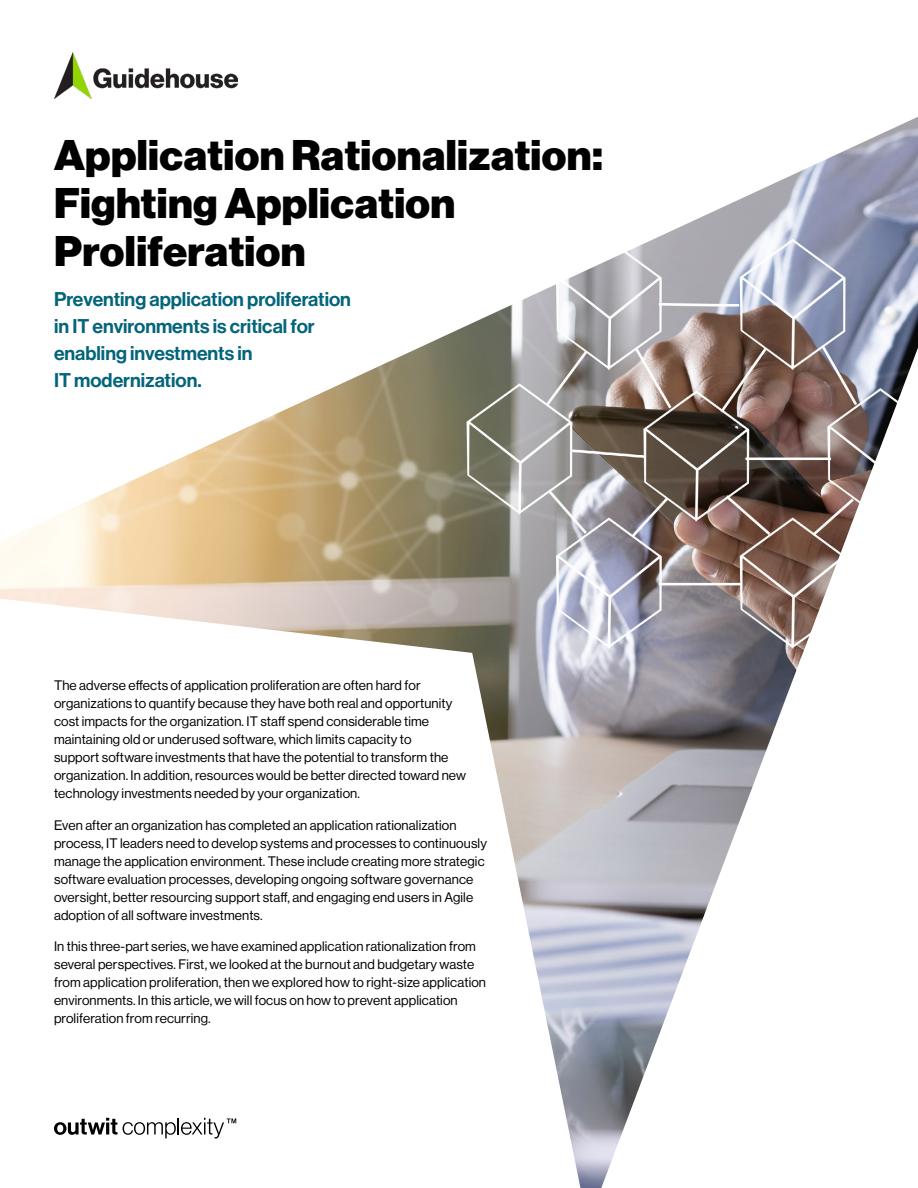
<style>
.page{position:relative;width:918px;height:1188px;background:#fff}
.page>*{position:absolute;margin:0;border:0;box-sizing:border-box;transform-origin:0 0}
.t1{font:42px/48px "N Haas Grotesk DS Pro 95 Blk";letter-spacing:.01em;color:#000}
.t2{font:19.5px/27px "N Haas Grotesk DS Pro 65 Md";color:#03647a}
.t3{font:13.5px/18px "N Haas Grotesk DS Pro 55 Rg";letter-spacing:.01em;color:#000}
</style>
<div class="page">
<img style="left:0;top:542px;width:601px;height:646px">
<svg style="left:0;top:599px;width:580px;height:589px"></svg>
<svg style="left:601px;top:542px;width:244px;height:646px"></svg>
<img style="left:5px;top:117px;width:913px;height:425px">
<img style="left:54px;top:52px;width:184px;height:47px">
<svg style="left:54px;top:1118px;width:182px;height:21px"></svg>
<h1 class="t1" style="left:54px;top:132px;width:550px">Application Rationalization:<br>Fighting Application<br>Proliferation</h1>
<h2 class="t2" style="left:54px;top:286px;width:299px">Preventing application proliferation in IT environments is critical for enabling investments in<br>IT modernization.</h2>
<p class="t3" style="left:54px;top:677px;width:414px">The adverse effects of application proliferation are often hard for organizations to quantify because they have both real and opportunity cost impacts for the organization. IT staff spend considerable time maintaining old or underused software, which limits capacity to<br>support software investments that have the potential to transform the organization. In addition, resources would be better directed toward new technology investments needed by your organization.</p>
<p class="t3" style="left:54px;top:816px;width:434px">Even after an organization has completed an application rationalization process, IT leaders need to develop systems and processes to continuously manage the application environment. These include creating more strategic software evaluation processes, developing ongoing software governance oversight, better resourcing support staff, and engaging end users in Agile adoption of all software investments.</p>
<p class="t3" style="left:54px;top:938px;width:434px">In this three-part series, we have examined application rationalization from several perspectives. First, we looked at the burnout and budgetary waste from application proliferation, then we explored how to right-size application environments. In this article, we will focus on how to prevent application proliferation from recurring.</p>
</div>
